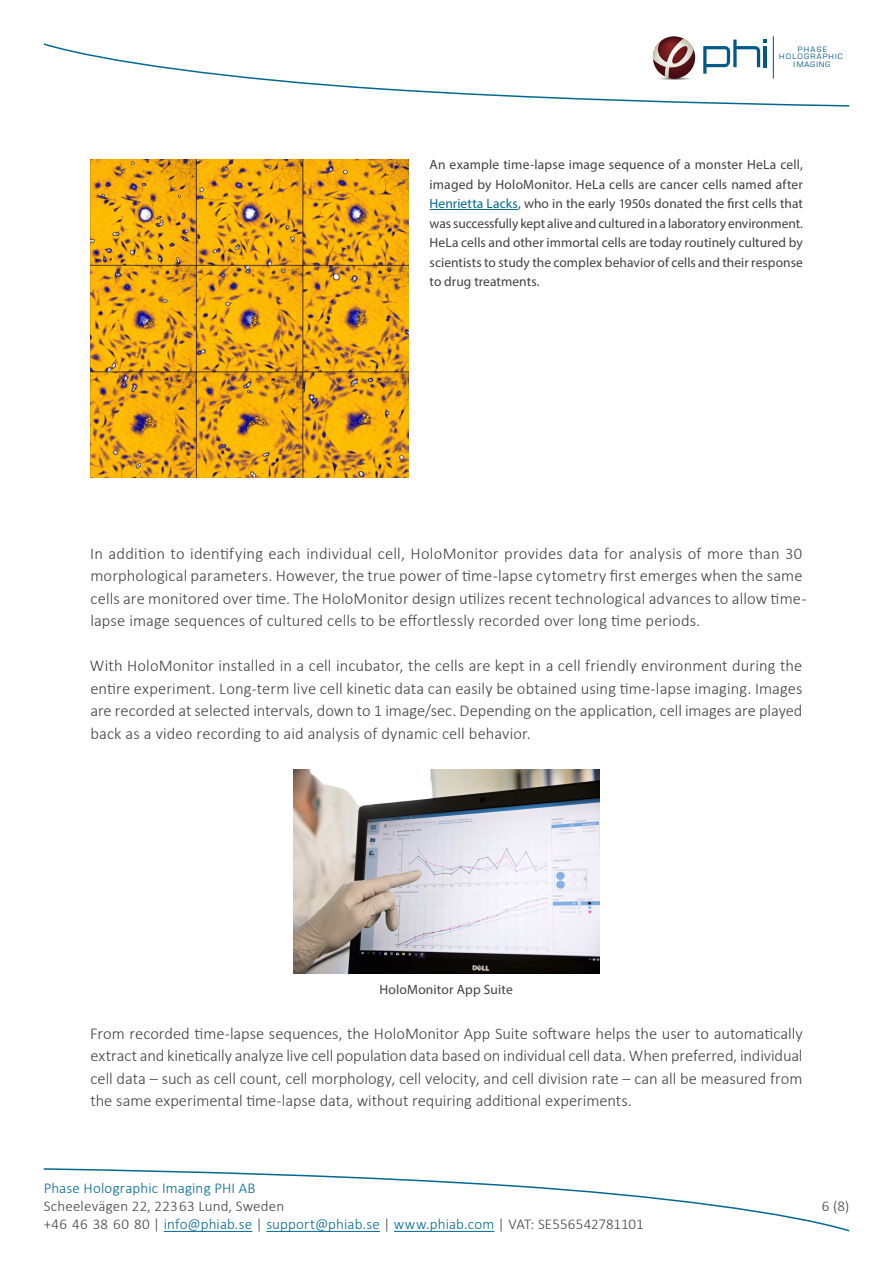
<style>
.page{position:relative;width:893px;height:1263px;background:#fff}
.page>*{position:absolute;margin:0;border:0;box-sizing:border-box;transform-origin:0 0}
.t1{font:300 16.5px/22.5px "Calibri";letter-spacing:.005em;color:#414042;text-align:justify}
.t2{font:300 15px/18px "Calibri";letter-spacing:.01em;color:#414042}
.t3{font:300 15px "Calibri";letter-spacing:.01em;color:#006892}
.t4{font:13.5px/19.5px "Myriad Pro";letter-spacing:.005em;color:#414042;text-align:justify}
.t5{font:8.1px/7.8px "Eurostile";letter-spacing:.15em;color:#005a84;text-align:center}
.s1{color:#006892}
</style>
<div class="page">
<svg style="left:43px;top:42px;width:807px;height:65px"></svg>
<svg style="left:703px;top:40px;width:64px;height:34px"></svg>
<svg style="left:653px;top:36px;width:42px;height:43px"></svg>
<svg style="left:652px;top:39px;width:45px;height:42px"></svg>
<hr style="left:773px;top:36px;width:1px;height:43px;background:#005a84">
<svg style="left:43px;top:1168px;width:807px;height:64px"></svg>
<hr style="left:164px;top:1231px;width:88px;height:1px;background:#006892">
<hr style="left:266px;top:1231px;width:114px;height:1px;background:#006892">
<hr style="left:394px;top:1231px;width:100px;height:1px;background:#006892">
<img style="left:90px;top:159px;width:319px;height:319px">
<hr style="left:430px;top:209px;width:88px;height:1px;background:#006892">
<img style="left:293px;top:769px;width:306px;height:204px">
<p class="t5" style="left:779px;top:45px;width:65px">PHASE<br>HOLOGRAPHIC<br>IMAGING</p>
<p class="t4" style="left:430px;top:155px;width:375px">An example time-lapse image sequence of a monster HeLa cell, imaged by HoloMonitor. HeLa cells are cancer cells named after <span class="s1">Henrietta Lacks</span>, who in the early 1950s donated the first cells that was successfully kept alive and cultured in a laboratory environment.<br>HeLa cells and other immortal cells are today routinely cultured by scientists to study the complex behavior of cells and their response to drug treatments.</p>
<p class="t1" style="left:90px;top:542px;width:718px;text-align:left">In addition to identifying each individual cell, HoloMonitor provides data for analysis of more than 30 morphological parameters. However, the true power of time-lapse cytometry first emerges when the same cells are monitored over time. The HoloMonitor design utilizes recent technological advances to allow time&shy;lapse image sequences of cultured cells to be effortlessly recorded over long time periods.</p>
<p class="t1" style="left:90px;top:654px;width:714px">With HoloMonitor installed in a cell incubator, the cells are kept in a cell friendly environment during the entire experiment. Long-term live cell kinetic data can easily be obtained using time-lapse imaging. Images are recorded at selected intervals, down to 1 image/sec. Depending on the application, cell images are played back as a video recording to aid analysis of dynamic cell behavior.</p>
<p class="t4" style="left:379px;top:979px;width:135px">HoloMonitor App Suite</p>
<p class="t1" style="left:90px;top:1022px;width:714px">From recorded time-lapse sequences, the HoloMonitor App Suite software helps the user to automatically extract and kinetically analyze live cell population data based on individual cell data. When preferred, individual cell data – such as cell count, cell morphology, cell velocity, and cell division rate – can all be measured from the same experimental time-lapse data, without requiring additional experiments.</p>
<p class="t3" style="left:44px;top:1179px;width:213px">Phase Holographic Imaging PHI AB</p>
<p class="t2" style="left:44px;top:1197px;width:602px">Scheelevägen 22, 223 63 Lund, Sweden<br>+46 46 38 60 80 | <span class="s1">info@phiab.se</span> | <span class="s1">support@phiab.se</span> | <span class="s1">www.phiab.com</span> | VAT: SE556542781101</p>
<p class="t2" style="left:822px;top:1197px;width:29px">6 (8)</p>
</div>
